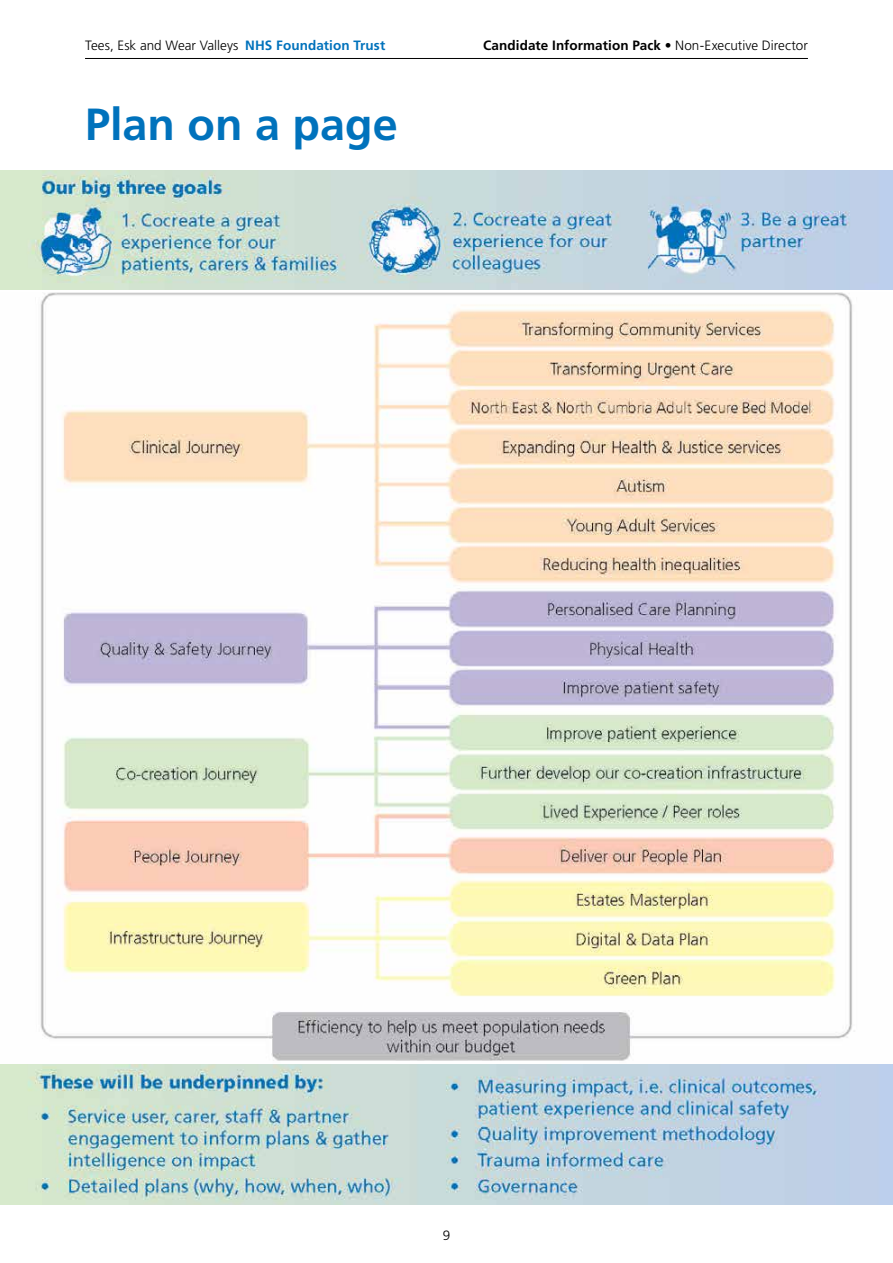
<style>
.page{position:relative;width:893px;height:1263px;background:#fff}
.page>*{position:absolute;margin:0;border:0;box-sizing:border-box;transform-origin:0 0}
.t1{font:700 45px "Frutiger LT Std";color:#0072bc}
.t2{font:700 13.5px "Frutiger LT Std";letter-spacing:.005em;color:#000}
.t3{font:300 13.5px "Frutiger LT Std";color:#000}
.s1{font-weight:700;color:#0072bc}
.s2{font-weight:300}
</style>
<div class="page">
<hr style="left:85px;top:58px;width:723px;height:1px;background:#000">
<img style="left:0;top:170px;width:893px;height:119px">
<img style="left:0;top:293px;width:893px;height:912px">
<p class="t3" style="left:85px;top:37px;width:302px">Tees, Esk and Wear Valleys <span class="s1">NHS Foundation Trust</span></p>
<p class="t2" style="left:483px;top:37px;width:326px">Candidate Information Pack <span class="s2">• Non-Executive Director</span></p>
<h1 class="t1" style="left:85px;top:98px;width:314px">Plan on a page</h1>
<p class="t3" style="left:443px;top:1228px;width:9px">9</p>
</div>
